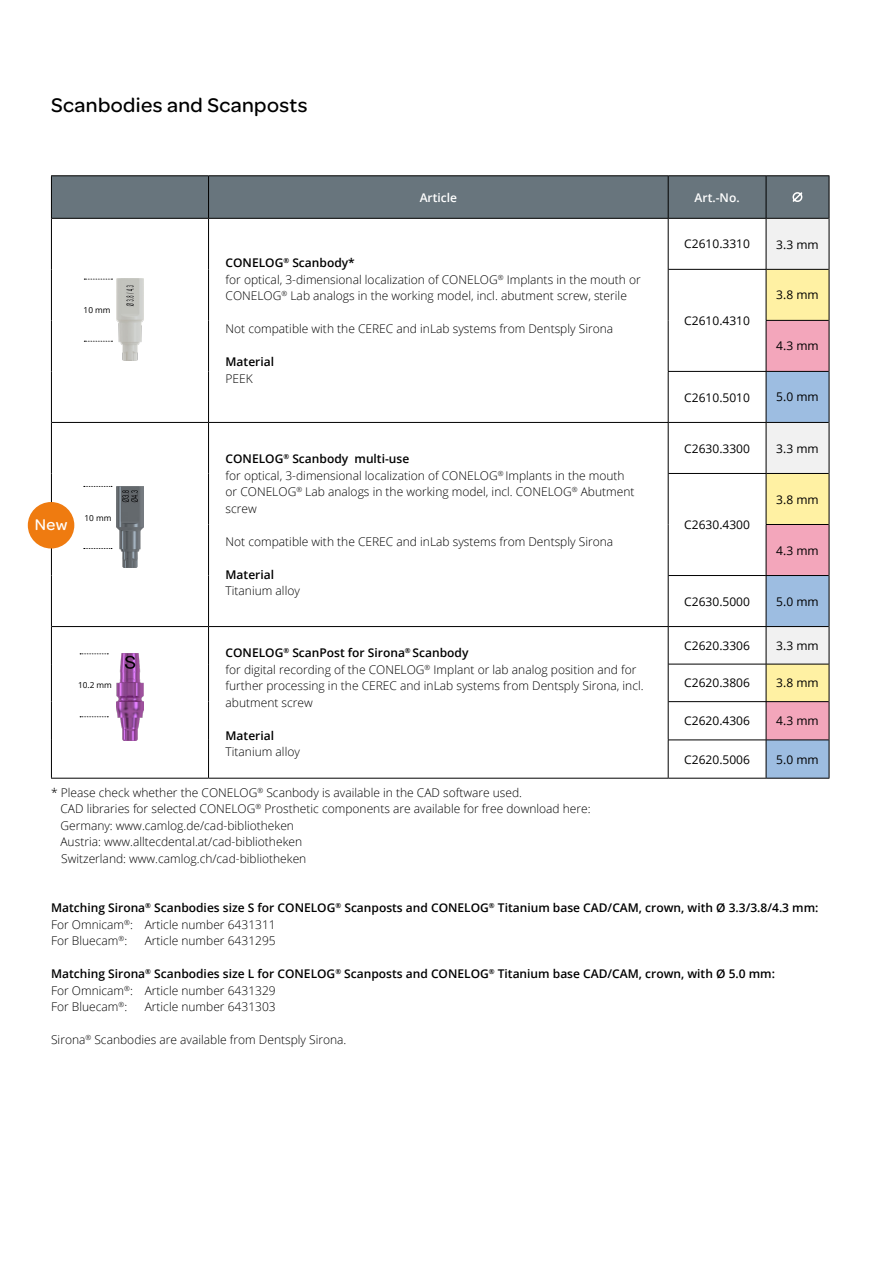
<style>
.page{position:relative;width:881px;height:1263px;background:#fff}
.page>*{position:absolute;margin:0;border:0;box-sizing:border-box;transform-origin:0 0}
.t1{font:500 21px "Omnes";letter-spacing:.02em;color:#000}
.t2{font:500 16.5px "Omnes";color:#fff}
.t3{font:300 12px/16.5px "Open Sans";color:#000}
.t4{font:600 12px/16.5px "Open Sans";color:#000}
.t5{font:12px "Open Sans";color:#000}
.t6{font:600 12px "Open Sans";color:#fff}
.t7{font:8.25px "Open Sans";color:#000}
.s1{font-weight:600}
.s2{font-weight:300}
</style>
<div class="page">
<hr style="left:51px;top:778px;width:157px;height:1px;background:#000">
<hr style="left:208px;top:778px;width:460px;height:1px;background:#000">
<hr style="left:51px;top:175px;width:157px;height:1px;background:#000">
<hr style="left:208px;top:175px;width:460px;height:1px;background:#000">
<hr style="left:668px;top:175px;width:97px;height:1px;background:#000">
<hr style="left:765px;top:175px;width:64px;height:1px;background:#000">
<hr style="left:828px;top:176px;width:1px;height:42px;background:#000">
<hr style="left:828px;top:218px;width:1px;height:51px;background:#000">
<hr style="left:828px;top:269px;width:1px;height:51px;background:#000">
<hr style="left:828px;top:320px;width:1px;height:51px;background:#000">
<hr style="left:828px;top:371px;width:1px;height:51px;background:#000">
<hr style="left:828px;top:575px;width:1px;height:51px;background:#000">
<hr style="left:828px;top:422px;width:1px;height:51px;background:#000">
<hr style="left:828px;top:473px;width:1px;height:51px;background:#000">
<hr style="left:828px;top:524px;width:1px;height:51px;background:#000">
<hr style="left:828px;top:626px;width:1px;height:38px;background:#000">
<hr style="left:828px;top:664px;width:1px;height:38px;background:#000">
<hr style="left:828px;top:702px;width:1px;height:38px;background:#000">
<hr style="left:828px;top:740px;width:1px;height:38px;background:#000">
<hr style="left:668px;top:778px;width:97px;height:1px;background:#000">
<hr style="left:765px;top:778px;width:64px;height:1px;background:#000">
<div style="left:28px;top:502px;width:46px;height:46px;background:#ef7b10;border-radius:50%"></div>
<svg style="left:51px;top:176px;width:777px;height:602px"></svg>
<h1 class="t1" style="left:51px;top:91px;width:258px">Scanbodies and Scanposts</h1>
<p class="t6" style="left:419px;top:190px;width:39px">Article</p>
<p class="t6" style="left:694px;top:190px;width:47px">Art.-No.</p>
<p class="t5" style="left:684px;top:236px;width:67px">C2610.3310</p>
<p class="t5" style="left:776px;top:236px;width:44px">3.3 mm</p>
<p class="t7" style="left:84px;top:304px;width:28px">10 mm</p>
<h2 class="t2" style="left:35px;top:513px;width:34px">New</h2>
<p class="t7" style="left:84px;top:512px;width:28px">10 mm</p>
<p class="t7" style="left:78px;top:680px;width:35px">10.2 mm</p>
<p class="t3" style="left:225px;top:254px;width:416px"><span class="s1">CONELOG</span><sup>®</sup> <span class="s1">Scanbody*<br></span>for optical, 3-dimensional localization of CONELOG<sup>®</sup> Implants in the mouth or<br>CONELOG<sup>®</sup> Lab analogs in the working model, incl. abutment screw, sterile</p>
<p class="t3" style="left:225px;top:320px;width:389px">Not compatible with the CEREC and inLab systems from Dentsply Sirona</p>
<p class="t4" style="left:225px;top:353px;width:50px">Material</p>
<p class="t3" style="left:225px;top:370px;width:29px">PEEK</p>
<p class="t3" style="left:225px;top:450px;width:410px"><span class="s1">CONELOG</span><sup>®</sup> <span class="s1">Scanbody multi-use<br></span>for optical, 3-dimensional localization of CONELOG<sup>®</sup> Implants in the mouth or CONELOG<sup>®</sup> Lab analogs in the working model, incl. CONELOG<sup>®</sup> Abutment screw</p>
<p class="t3" style="left:225px;top:533px;width:389px">Not compatible with the CEREC and inLab systems from Dentsply Sirona</p>
<p class="t4" style="left:225px;top:566px;width:50px">Material</p>
<p class="t3" style="left:225px;top:582px;width:76px">Titanium alloy</p>
<p class="t3" style="left:225px;top:644px;width:419px"><span class="s1">CONELOG</span><sup>®</sup> <span class="s1">ScanPost for Sirona</span><sup>®</sup> <span class="s1">Scanbody<br></span>for digital recording of the CONELOG<sup>®</sup> Implant or lab analog position and for further processing in the CEREC and inLab systems from Dentsply Sirona, incl. abutment screw</p>
<p class="t4" style="left:225px;top:727px;width:50px">Material</p>
<p class="t3" style="left:225px;top:743px;width:76px">Titanium alloy</p>
<p class="t5" style="left:684px;top:312px;width:67px">C2610.4310</p>
<p class="t5" style="left:776px;top:287px;width:44px">3.8 mm</p>
<p class="t5" style="left:776px;top:338px;width:44px">4.3 mm</p>
<p class="t5" style="left:684px;top:389px;width:67px">C2610.5010</p>
<p class="t5" style="left:776px;top:389px;width:44px">5.0 mm</p>
<p class="t5" style="left:684px;top:440px;width:67px">C2630.3300</p>
<p class="t5" style="left:776px;top:440px;width:44px">3.3 mm</p>
<p class="t5" style="left:684px;top:516px;width:67px">C2630.4300</p>
<p class="t5" style="left:776px;top:491px;width:44px">3.8 mm</p>
<p class="t5" style="left:776px;top:542px;width:44px">4.3 mm</p>
<p class="t5" style="left:684px;top:593px;width:67px">C2630.5000</p>
<p class="t5" style="left:776px;top:593px;width:44px">5.0 mm</p>
<p class="t5" style="left:684px;top:637px;width:67px">C2620.3306</p>
<p class="t5" style="left:776px;top:637px;width:44px">3.3 mm</p>
<p class="t5" style="left:684px;top:675px;width:67px">C2620.3806</p>
<p class="t5" style="left:776px;top:675px;width:44px">3.8 mm</p>
<p class="t5" style="left:684px;top:713px;width:67px">C2620.4306</p>
<p class="t5" style="left:776px;top:713px;width:44px">4.3 mm</p>
<p class="t5" style="left:684px;top:751px;width:67px">C2620.5006</p>
<p class="t5" style="left:776px;top:751px;width:44px">5.0 mm</p>
<p class="t3" style="left:60px;top:784px;width:531px;text-indent:-9px">* Please check whether the CONELOG<sup>®</sup> Scanbody is available in the CAD software used.<br>CAD libraries for selected CONELOG<sup>®</sup> Prosthetic components are available for free download here:<br>Germany: www.camlog.de/cad-bibliotheken<br>Austria: www.alltecdental.at/cad-bibliotheken<br>Switzerland: www.camlog.ch/cad-bibliotheken</p>
<p class="t4" style="left:51px;top:900px;width:768px">Matching Sirona<sup>®</sup> Scanbodies size S for CONELOG<sup>®</sup> Scanposts and CONELOG<sup>®</sup> Titanium base CAD/CAM, crown, with Ø 3.3/3.8/4.3 mm:<br><span class="s2">For Omnicam</span><sup>®</sup><span class="s2">: Article number 6431311<br>For Bluecam</span><sup>®</sup><span class="s2">:</span></p>
<p class="t3" style="left:145px;top:932px;width:132px">Article number 6431295</p>
<p class="t4" style="left:51px;top:966px;width:725px">Matching Sirona<sup>®</sup> Scanbodies size L for CONELOG<sup>®</sup> Scanposts and CONELOG<sup>®</sup> Titanium base CAD/CAM, crown, with Ø 5.0 mm:<br><span class="s2">For Omnicam</span><sup>®</sup><span class="s2">: Article number 6431329<br>For Bluecam</span><sup>®</sup><span class="s2">:</span></p>
<p class="t3" style="left:145px;top:998px;width:132px">Article number 6431303</p>
<p class="t3" style="left:51px;top:1031px;width:297px">Sirona<sup>®</sup> Scanbodies are available from Dentsply Sirona.</p>
</div>
